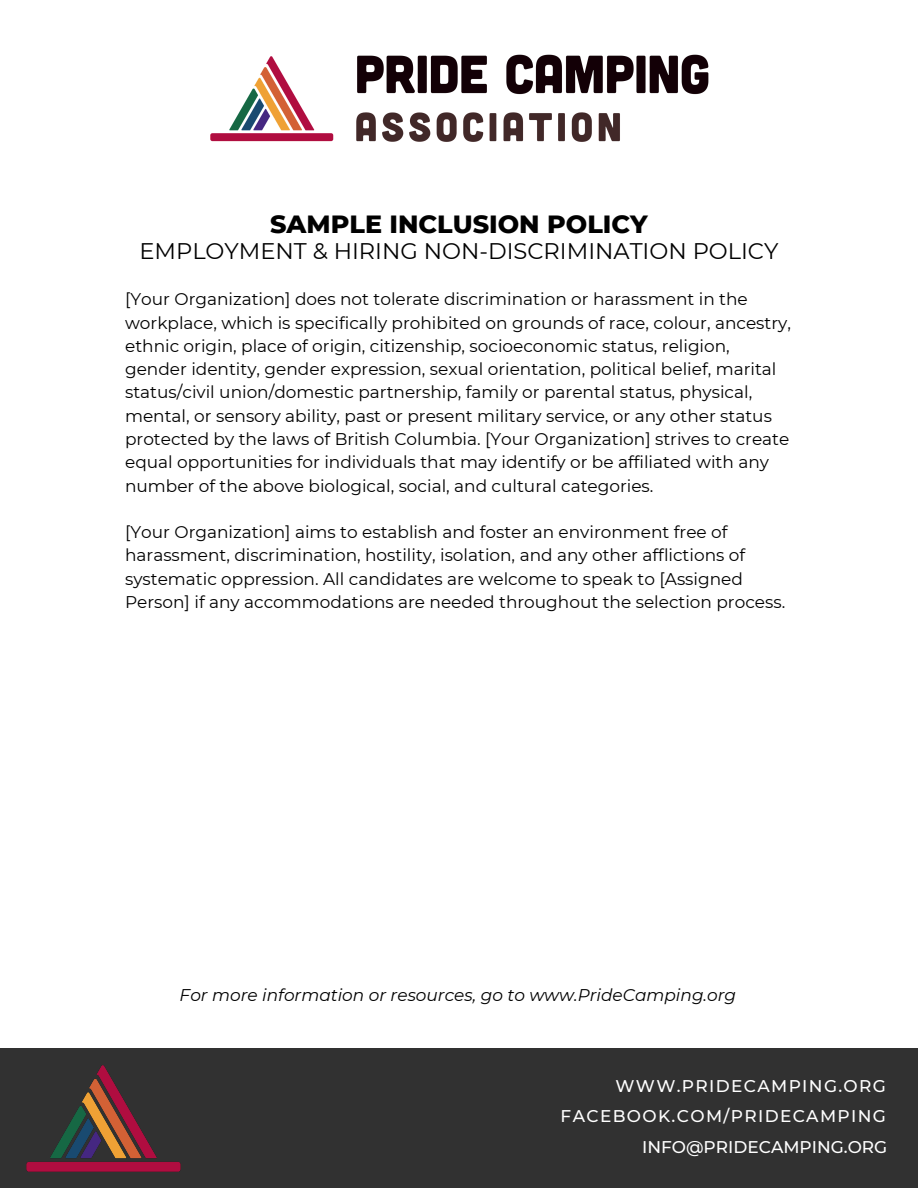
<style>
.page{position:relative;width:918px;height:1188px;background:#fff}
.page>*{position:absolute;margin:0;border:0;box-sizing:border-box;transform-origin:0 0}
.t1{font:800 25.35px "Montserrat";color:#000}
.t2{font:22.5px "Montserrat";color:#000}
.t3{font:16.95px/23.2px "Montserrat";color:#000}
.t4{font:500 16.95px/30.8px "Montserrat";letter-spacing:.08em;color:#fff;text-align:right}
.t5{font:italic 16.95px "Montserrat";color:#000}
</style>
<div class="page">
<img style="left:210px;top:54px;width:499px;height:88px">
<div style="left:267px;top:1048px;width:651px;height:140px;background:#313131"></div>
<img style="left:0;top:1048px;width:267px;height:140px">
<h1 class="t1" style="left:270px;top:208px;width:379px">SAMPLE INCLUSION POLICY</h1>
<h2 class="t2" style="left:139px;top:238px;width:641px">EMPLOYMENT &amp; HIRING NON-DISCRIMINATION POLICY</h2>
<p class="t3" style="left:125px;top:288px;width:667px">[Your Organization] does not tolerate discrimination or harassment in the workplace, which is specifically prohibited on grounds of race, colour, ancestry, ethnic origin, place of origin, citizenship, socioeconomic status, religion, gender identity, gender expression, sexual orientation, political belief, marital status/civil union/domestic partnership, family or parental status, physical, mental, or sensory ability, past or present military service, or any other status protected by the laws of British Columbia. [Your Organization] strives to create equal opportunities for individuals that may identify or be affiliated with any number of the above biological, social, and cultural categories.</p>
<p class="t3" style="left:125px;top:520px;width:662px">[Your Organization] aims to establish and foster an environment free of harassment, discrimination, hostility, isolation, and any other afflictions of systematic oppression. All candidates are welcome to speak to [Assigned Person] if any accommodations are needed throughout the selection process.</p>
<p class="t5" style="left:180px;top:985px;width:558px">For more information or resources, go to www.PrideCamping.org</p>
<p class="t4" style="left:561px;top:1070px;width:328px">WWW.PRIDECAMPING.ORG<br>FACEBOOK.COM/PRIDECAMPING<br>INFO@PRIDECAMPING.ORG</p>
</div>
